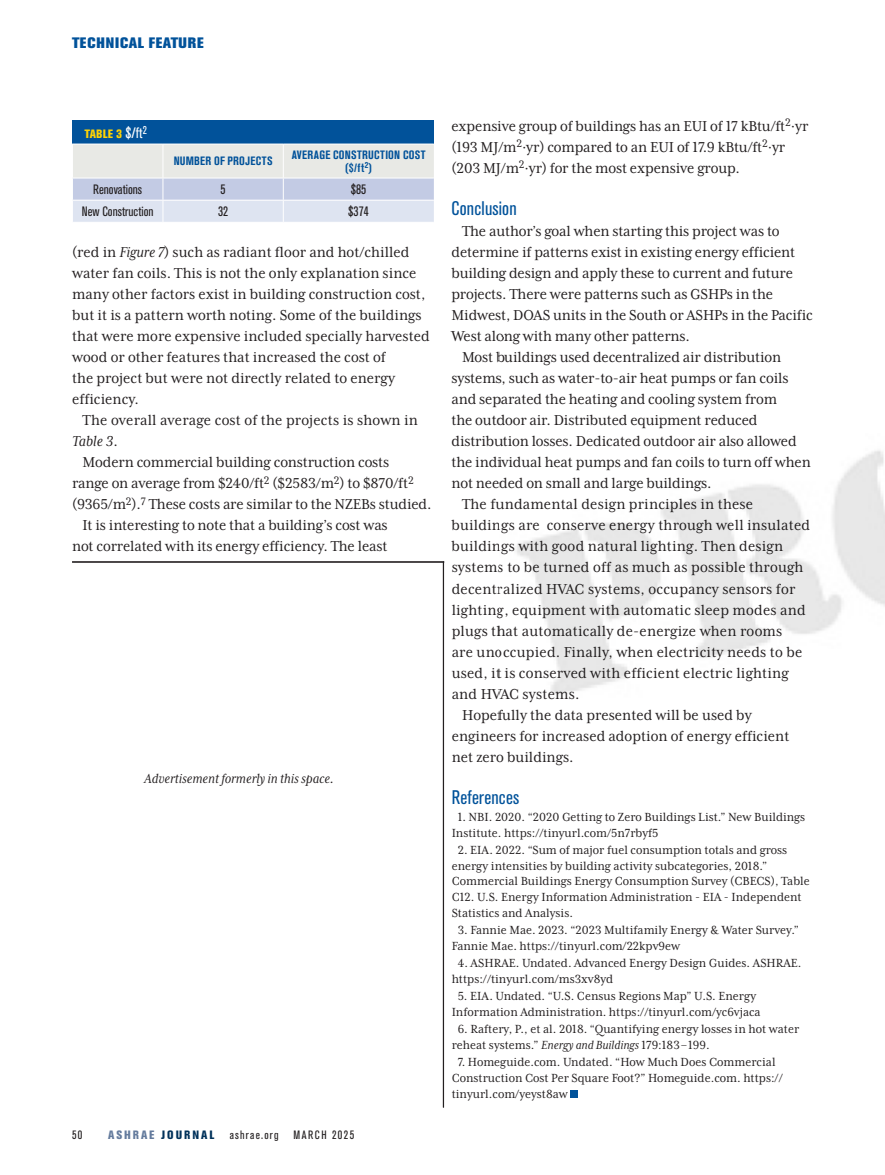
<style>
.page{position:relative;width:885px;height:1175px;background:#fff}
.page>*{position:absolute;margin:0;border:0;box-sizing:border-box;transform-origin:0 0}
.Subhead_1{font:condensed 19.5px "Akzidenz Grotesk BE";letter-spacing:.01em;color:#01529a}
.Text_Indent{font:16.5px/21px "Mrs Eaves XL Serif Nar OT";color:#231f20}
.t1{font:italic 15px "Mrs Eaves XL Serif Nar OT";color:#231f20}
.t2{font:800 15px "Akzidenz Grotesk BE";letter-spacing:.05em;color:#01529a}
.t3{font:13.5px/15.8px "Mrs Eaves XL Serif Nar OT";color:#231f20}
.Table25_Text{font:condensed 13.5px "Akzidenz Grotesk BE";color:#231f20}
.Table25_Column_Heads{font:700 condensed 12px/13.5px "Akzidenz Grotesk BE";letter-spacing:.025em;color:#01529a;text-align:center}
.t4{font:condensed 12px "Akzidenz Grotesk BE";letter-spacing:.115em;color:#231f20}
.t5{font:800 condensed 12px "Akzidenz Grotesk BE";letter-spacing:.165em;color:#00315a}
.Fig25_Table_Header{font:800 condensed 12px "Akzidenz Grotesk BE";letter-spacing:.01em;color:#fed304}
.s1{font-weight:400;font-size:15px;color:#fff}
.s2{font-style:italic}
.s3{color:#647b9d}
</style>
<div class="page">
<div style="left:570px;top:1089px;width:8px;height:8px;background:#01529a"></div>
<div style="left:72px;top:121px;width:362px;height:23px;background:#01529a"></div>
<svg style="left:73px;top:144px;width:361px;height:78px;background:#dce0e8"></svg>
<img style="left:516px;top:450px;width:368px;height:244px">
<hr style="left:443px;top:561px;width:1px;height:546px;background:#231f20">
<hr style="left:72px;top:561px;width:372px;height:1px;background:#231f20">
<p class="t2" style="left:72px;top:34px;width:133px">TECHNICAL FEATURE</p>
<p class="Fig25_Table_Header" style="left:84px;top:127px;width:64px">TABLE 3 <span class="s1">$/ft</span><sup>2</sup></p>
<p class="Table25_Column_Heads" style="left:174px;top:154px;width:100px">NUMBER OF PROJECTS</p>
<p class="Table25_Column_Heads" style="left:291px;top:148px;width:135px">AVERAGE CONSTRUCTION COST ($/ft<sup>2</sup>)</p>
<p class="Table25_Text" style="left:93px;top:182px;width:50px">Renovations</p>
<p class="Table25_Text" style="left:220px;top:182px;width:7px">5</p>
<p class="Table25_Text" style="left:351px;top:182px;width:17px">$85</p>
<p class="Table25_Text" style="left:82px;top:204px;width:73px">New Construction</p>
<p class="Table25_Text" style="left:218px;top:204px;width:12px">32</p>
<p class="Table25_Text" style="left:348px;top:204px;width:22px">$374</p>
<p class="Text_Indent" style="left:72px;top:242px;width:359px">(red in <span class="s2">Figure 7</span>) such as radiant floor and hot/chilled water fan coils. This is not the only explanation since many other factors exist in building construction cost, but it is a pattern worth noting. Some of the buildings that were more expensive included specially harvested wood or other features that increased the cost of<br>the project but were not directly related to energy efficiency.</p>
<p class="Text_Indent" style="left:72px;top:410px;width:347px;text-indent:10px">The overall average cost of the projects is shown in<br><span class="s2">Table 3</span>.</p>
<p class="Text_Indent" style="left:72px;top:452px;width:361px;text-indent:10px">Modern commercial building construction costs<br>range on average from $240/ft<sup>2</sup> ($2583/m<sup>2</sup>) to $870/ft<sup>2 </sup>(9365/m<sup>2</sup>).<sup>7</sup> These costs are similar to the NZEBs studied.</p>
<p class="Text_Indent" style="left:72px;top:515px;width:317px;text-align:right">It is interesting to note that a building’s cost was not correlated with its energy efficiency. The least</p>
<p class="t1" style="left:144px;top:771px;width:191px">Advertisement formerly in this space.</p>
<p class="t4" style="left:72px;top:1128px;width:12px">50</p>
<p class="t5" style="left:108px;top:1127px;width:108px"><span class="s3">ASHRAE</span> JOURNAL</p>
<p class="t4" style="left:230px;top:1128px;width:126px">ashrae.org MARCH 2025</p>
<p class="Text_Indent" style="left:451px;top:116px;width:358px">expensive group of buildings has an EUI of 17 kBtu/ft<sup>2</sup>·yr (193 MJ/m<sup>2</sup>·yr) compared to an EUI of 17.9 kBtu/ft<sup>2</sup>·yr (203 MJ/m<sup>2</sup>·yr) for the most expensive group.</p>
<p class="Subhead_1" style="left:451px;top:198px;width:67px">Conclusion</p>
<p class="Text_Indent" style="left:451px;top:221px;width:363px;text-indent:10px">The author’s goal when starting this project was to determine if patterns exist in existing energy efficient building design and apply these to current and future projects. There were patterns such as GSHPs in the Midwest, DOAS units in the South or ASHPs in the Pacific West along with many other patterns.</p>
<p class="Text_Indent" style="left:451px;top:347px;width:360px;text-indent:10px">Most buildings used decentralized air distribution systems, such as water-to-air heat pumps or fan coils and separated the heating and cooling system from<br>the outdoor air. Distributed equipment reduced distribution losses. Dedicated outdoor air also allowed the individual heat pumps and fan coils to turn off when not needed on small and large buildings.</p>
<p class="Text_Indent" style="left:451px;top:494px;width:360px;text-indent:10px">The fundamental design principles in these buildings are conserve energy through well insulated buildings with good natural lighting. Then design systems to be turned off as much as possible through decentralized HVAC systems, occupancy sensors for lighting, equipment with automatic sleep modes and plugs that automatically de-energize when rooms<br>are unoccupied. Finally, when electricity needs to be used, it is conserved with efficient electric lighting and HVAC systems.</p>
<p class="Text_Indent" style="left:451px;top:704px;width:339px;text-indent:10px">Hopefully the data presented will be used by engineers for increased adoption of energy efficient net zero buildings.</p>
<p class="Subhead_1" style="left:451px;top:786px;width:69px">References</p>
<p class="t3" style="left:451px;top:809px;width:355px;text-indent:6px">1. NBI. 2020. “2020 Getting to Zero Buildings List.” New Buildings<br>Institute. https://tinyurl.com/5n7rbyf5</p>
<p class="t3" style="left:451px;top:842px;width:359px;text-indent:6px">2. EIA. 2022. “Sum of major fuel consumption totals and gross energy intensities by building activity subcategories, 2018.” Commercial Buildings Energy Consumption Survey (CBECS), Table C12. U.S. Energy Information Administration - EIA - Independent Statistics and Analysis.</p>
<p class="t3" style="left:451px;top:922px;width:349px;text-indent:6px">3. Fannie Mae. 2023. “2023 Multifamily Energy &amp; Water Survey.”<br>Fannie Mae. https://tinyurl.com/22kpv9ew</p>
<p class="t3" style="left:451px;top:955px;width:351px;text-indent:6px">4. ASHRAE. Undated. Advanced Energy Design Guides. ASHRAE. https://tinyurl.com/ms3xv8yd</p>
<p class="t3" style="left:451px;top:988px;width:310px;text-align:center">5. EIA. Undated. “U.S. Census Regions Map” U.S. Energy<br>Information Administration. https://tinyurl.com/yc6vjaca</p>
<p class="t3" style="left:451px;top:1021px;width:349px;text-indent:6px">6. Raftery, P., et al. 2018. “Quantifying energy losses in hot water reheat systems.” <span class="s2">Energy and Buildings</span> 179:183 –199.</p>
<p class="t3" style="left:451px;top:1054px;width:332px;text-indent:6px">7. Homeguide.com. Undated. “How Much Does Commercial<br>Construction Cost Per Square Foot?” Homeguide.com. https:// tinyurl.com/yeyst8aw</p>
</div>
